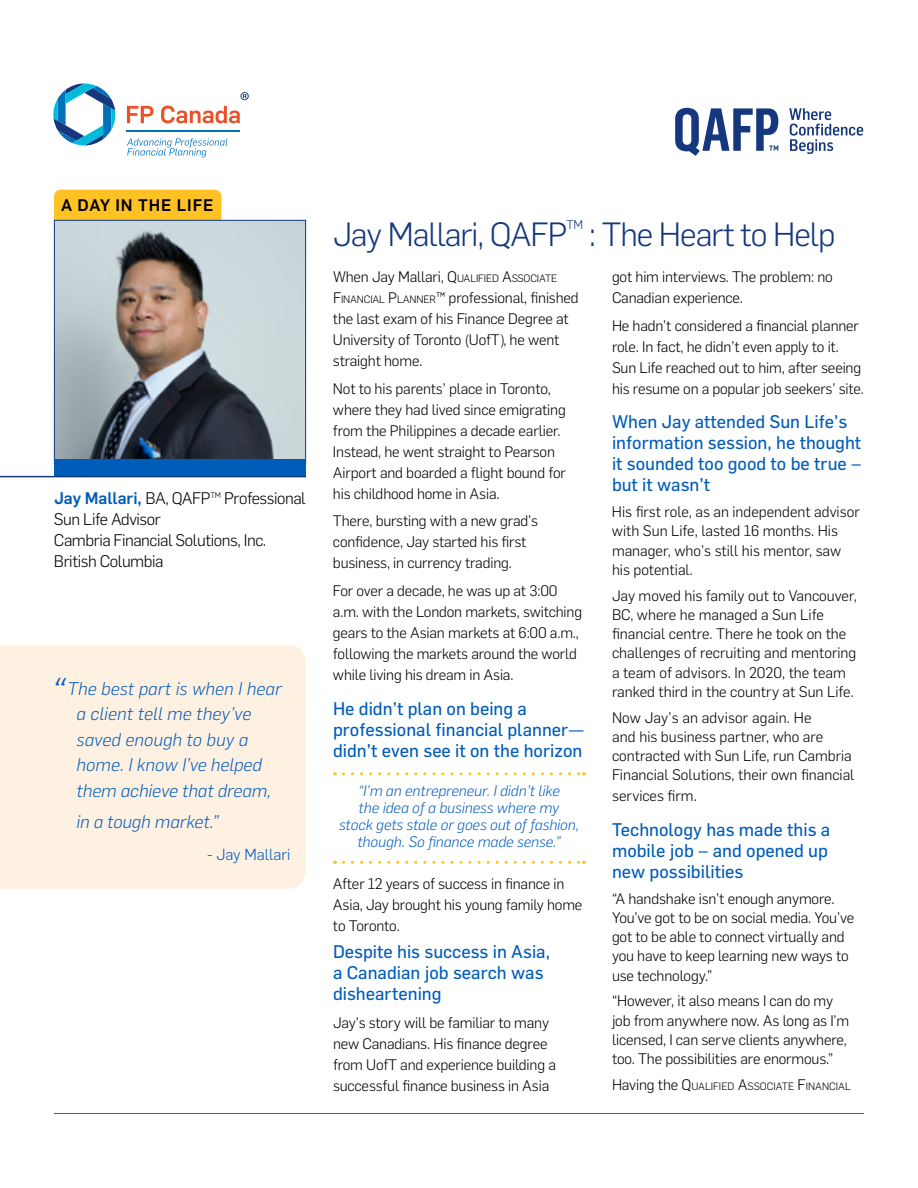
<style>
.page{position:relative;width:918px;height:1188px;background:#fff}
.page>*{position:absolute;margin:0;border:0;box-sizing:border-box;transform-origin:0 0}
.t1{font:300 33px "Flama";letter-spacing:-.03em;color:#14377d}
.Photokick{font:18px/21px "Flama";color:#005cb9}
.Sidebar{font:italic 300 18px/25.5px "Flama";letter-spacing:.01em;color:#005cb9}
.photokicknoline{font:300 16.5px "Flama";letter-spacing:-.025em;color:#000}
.Sidebar-2{font:300 16.5px "Flama";letter-spacing:-.025em;color:#000}
.t2{font:500 16.5px "Flama";letter-spacing:.05em;color:#000}
.Sidebar-3{font:300 15.75px "Flama";color:#005cb9}
.t3{font:300 15px "Flama";letter-spacing:-.01em;color:#000}
.Callout{font:italic 300 15px "Flama";color:#005cb9}
.t4{font:300 15px "Flama";letter-spacing:.01em;color:#000}
.t5{font:300 12.3px "Flama";color:#14377d}
.t6{font:300 10.5px "Flama";letter-spacing:-.015em;color:#000}
.s1{font-weight:500;color:#005cb9}
.s2{font-family:"Tisa Pro";font-size:39px}
.s3{font-size:15px}
</style>
<div class="page">
<div style="left:54px;top:190px;width:167px;height:30px;background:#fec225"></div>
<hr style="left:54px;top:1113px;width:810px;height:1px;background:#4e5a65">
<div style="left:0;top:645px;width:306px;height:244px;background:#fff1e2"></div>
<svg style="left:161px;top:106px;width:79px;height:17px"></svg>
<svg style="left:127px;top:106px;width:27px;height:17px"></svg>
<svg style="left:53px;top:83px;width:63px;height:63px"></svg>
<svg style="left:127px;top:138px;width:100px;height:20px"></svg>
<hr style="left:127px;top:131px;width:113px;height:1px;background:#0072bc">
<svg style="left:241px;top:92px;width:8px;height:8px"></svg>
<svg style="left:675px;top:108px;width:103px;height:48px"></svg>
<svg style="left:789px;top:108px;width:74px;height:46px"></svg>
<img style="left:56px;top:222px;width:248px;height:237px">
<div style="left:54px;top:220px;width:252px;height:244px;border:1px solid #14377d"></div>
<svg style="left:343px;top:772px;width:242px;height:3px"></svg>
<svg style="left:343px;top:861px;width:242px;height:3px"></svg>
<div style="left:54px;top:459px;width:252px;height:17px;background:#005cb9"></div>
<hr style="left:0;top:476px;width:306px;height:1px;background:#14377d">
<h1 class="t2" style="left:61px;top:193px;width:154px">A DAY IN THE LIFE</h1>
<p class="Sidebar-2" style="left:54px;top:486px;width:253px"><span class="s1">Jay Mallari,</span> BA, QAFP<sup>TM</sup> Professional</p>
<p class="photokicknoline" style="left:54px;top:507px;width:108px">Sun Life Advisor</p>
<p class="photokicknoline" style="left:54px;top:528px;width:214px">Cambria Financial Solutions, Inc.</p>
<p class="photokicknoline" style="left:54px;top:549px;width:111px">British Columbia</p>
<p class="Sidebar" style="left:77px;top:675px;width:207px;text-indent:-23px"><span class="s2">“</span>The best part is when I hear a client tell me they’ve saved enough to buy a home. I know I’ve helped them achieve that dream,</p>
<p class="Sidebar" style="left:77px;top:808px;width:144px">in a tough market.”</p>
<p class="Sidebar-3" style="left:207px;top:842px;width:85px">- Jay Mallari</p>
<h2 class="t1" style="left:333px;top:210px;width:236px">Jay Mallari, QAFP</h2>
<h2 class="t5" style="left:566px;top:215px;width:18px">TM</h2>
<h2 class="t1" style="left:589px;top:210px;width:248px">: The Heart to Help</h2>
<p class="t3" style="left:333px;top:265px;width:113px">When Jay Mallari,</p>
<p class="t6" style="left:447px;top:270px;width:111px"><span class="s3">Q</span>UALIFIED <span class="s3">A</span>SSOCIATE</p>
<p class="t6" style="left:333px;top:291px;width:104px"><span class="s3">F</span>INANCIAL <span class="s3">P</span>LANNER</p>
<p class="t3" style="left:436px;top:286px;width:145px">™ professional, finished</p>
<p class="t3" style="left:333px;top:307px;width:237px">the last exam of his Finance Degree at</p>
<p class="t3" style="left:333px;top:328px;width:228px">University of Toronto (UofT), he went</p>
<p class="t3" style="left:333px;top:349px;width:91px">straight home.</p>
<p class="t3" style="left:333px;top:377px;width:219px">Not to his parents’ place in Toronto,</p>
<p class="t3" style="left:333px;top:398px;width:234px">where they had lived since emigrating</p>
<p class="t3" style="left:333px;top:419px;width:229px">from the Philippines a decade earlier.</p>
<p class="t3" style="left:333px;top:440px;width:223px">Instead, he went straight to Pearson</p>
<p class="t3" style="left:333px;top:461px;width:234px">Airport and boarded a flight bound for</p>
<p class="t3" style="left:333px;top:482px;width:168px">his childhood home in Asia.</p>
<p class="t3" style="left:333px;top:510px;width:207px">There, bursting with a new grad’s</p>
<p class="t3" style="left:333px;top:531px;width:195px">confidence, Jay started his first</p>
<p class="t3" style="left:333px;top:552px;width:180px">business, in currency trading.</p>
<p class="t3" style="left:333px;top:580px;width:226px">For over a decade, he was up at 3:00</p>
<p class="t3" style="left:333px;top:601px;width:251px">a.m. with the London markets, switching</p>
<p class="t3" style="left:333px;top:622px;width:248px">gears to the Asian markets at 6:00 a.m.,</p>
<p class="t3" style="left:333px;top:643px;width:246px">following the markets around the world</p>
<p class="t3" style="left:333px;top:664px;width:182px">while living his dream in Asia.</p>
<p class="Photokick" style="left:333px;top:697px;width:253px">He didn’t plan on being a professional financial planner— didn’t even see it on the horizon</p>
<p class="Callout" style="left:358px;top:779px;width:203px">“I’m an entrepreneur. I didn’t like</p>
<p class="Callout" style="left:359px;top:796px;width:202px">the idea of a business where my</p>
<p class="Callout" style="left:339px;top:814px;width:241px">stock gets stale or goes out of fashion,</p>
<p class="Callout" style="left:357px;top:831px;width:205px">though. So finance made sense.”</p>
<p class="t3" style="left:333px;top:872px;width:233px">After 12 years of success in finance in</p>
<p class="t3" style="left:333px;top:893px;width:251px">Asia, Jay brought his young family home</p>
<p class="t3" style="left:333px;top:914px;width:68px">to Toronto.</p>
<h3 class="Photokick" style="left:333px;top:941px;width:219px">Despite his success in Asia, a Canadian job search was disheartening</h3>
<p class="t3" style="left:333px;top:1012px;width:218px">Jay’s story will be familiar to many</p>
<p class="t3" style="left:333px;top:1033px;width:216px">new Canadians. His finance degree</p>
<p class="t3" style="left:333px;top:1054px;width:224px">from UofT and experience building a</p>
<p class="t3" style="left:333px;top:1075px;width:218px">successful finance business in Asia</p>
<p class="t3" style="left:612px;top:265px;width:222px">got him interviews. The problem: no</p>
<p class="t3" style="left:612px;top:286px;width:133px">Canadian experience.</p>
<p class="t3" style="left:612px;top:314px;width:249px">He hadn’t considered a financial planner</p>
<p class="t3" style="left:612px;top:335px;width:228px">role. In fact, he didn’t even apply to it.</p>
<p class="t3" style="left:612px;top:356px;width:251px">Sun Life reached out to him, after seeing</p>
<p class="t3" style="left:612px;top:377px;width:254px">his resume on a popular job seekers’ site.</p>
<p class="Photokick" style="left:612px;top:411px;width:251px">When Jay attended Sun Life’s information session, he thought it sounded too good to be true – but it wasn’t</p>
<p class="t3" style="left:612px;top:501px;width:249px">His first role, as an independent advisor</p>
<p class="t3" style="left:612px;top:520px;width:228px">with Sun Life, lasted 16 months. His</p>
<p class="t3" style="left:612px;top:539px;width:231px">manager, who’s still his mentor, saw</p>
<p class="t3" style="left:612px;top:558px;width:82px">his potential.</p>
<p class="t3" style="left:612px;top:584px;width:246px">Jay moved his family out to Vancouver,</p>
<p class="t3" style="left:612px;top:603px;width:213px">BC, where he managed a Sun Life</p>
<p class="t3" style="left:612px;top:623px;width:236px">financial centre. There he took on the</p>
<p class="t3" style="left:612px;top:642px;width:246px">challenges of recruiting and mentoring</p>
<p class="t3" style="left:612px;top:661px;width:235px">a team of advisors. In 2020, the team</p>
<p class="t3" style="left:612px;top:680px;width:243px">ranked third in the country at Sun Life.</p>
<p class="t4" style="left:612px;top:706px;width:201px">Now Jay’s an advisor again. He</p>
<p class="t3" style="left:612px;top:725px;width:213px">and his business partner, who are</p>
<p class="t3" style="left:612px;top:745px;width:241px">contracted with Sun Life, run Cambria</p>
<p class="t3" style="left:612px;top:764px;width:244px">Financial Solutions, their own financial</p>
<p class="t3" style="left:612px;top:785px;width:86px">services firm.</p>
<p class="Photokick" style="left:612px;top:818px;width:220px">Technology has made this a mobile job – and opened up new possibilities</p>
<p class="t3" style="left:612px;top:887px;width:224px">“A handshake isn’t enough anymore.</p>
<p class="t3" style="left:612px;top:906px;width:244px">You’ve got to be on social media. You’ve</p>
<p class="t3" style="left:612px;top:926px;width:234px">got to be able to connect virtually and</p>
<p class="t3" style="left:612px;top:945px;width:238px">you have to keep learning new ways to</p>
<p class="t3" style="left:612px;top:964px;width:102px">use technology.”</p>
<p class="t3" style="left:612px;top:990px;width:223px">“However, it also means I can do my</p>
<p class="t3" style="left:612px;top:1009px;width:239px">job from anywhere now. As long as I’m</p>
<p class="t3" style="left:612px;top:1028px;width:237px">licensed, I can serve clients anywhere,</p>
<p class="t3" style="left:612px;top:1048px;width:223px">too. The possibilities are enormous.”</p>
<p class="t3" style="left:612px;top:1073px;width:68px">Having the</p>
<p class="t6" style="left:681px;top:1078px;width:171px"><span class="s3">Q</span>UALIFIED <span class="s3">A</span>SSOCIATE <span class="s3">F</span>INANCIAL</p>
</div>
